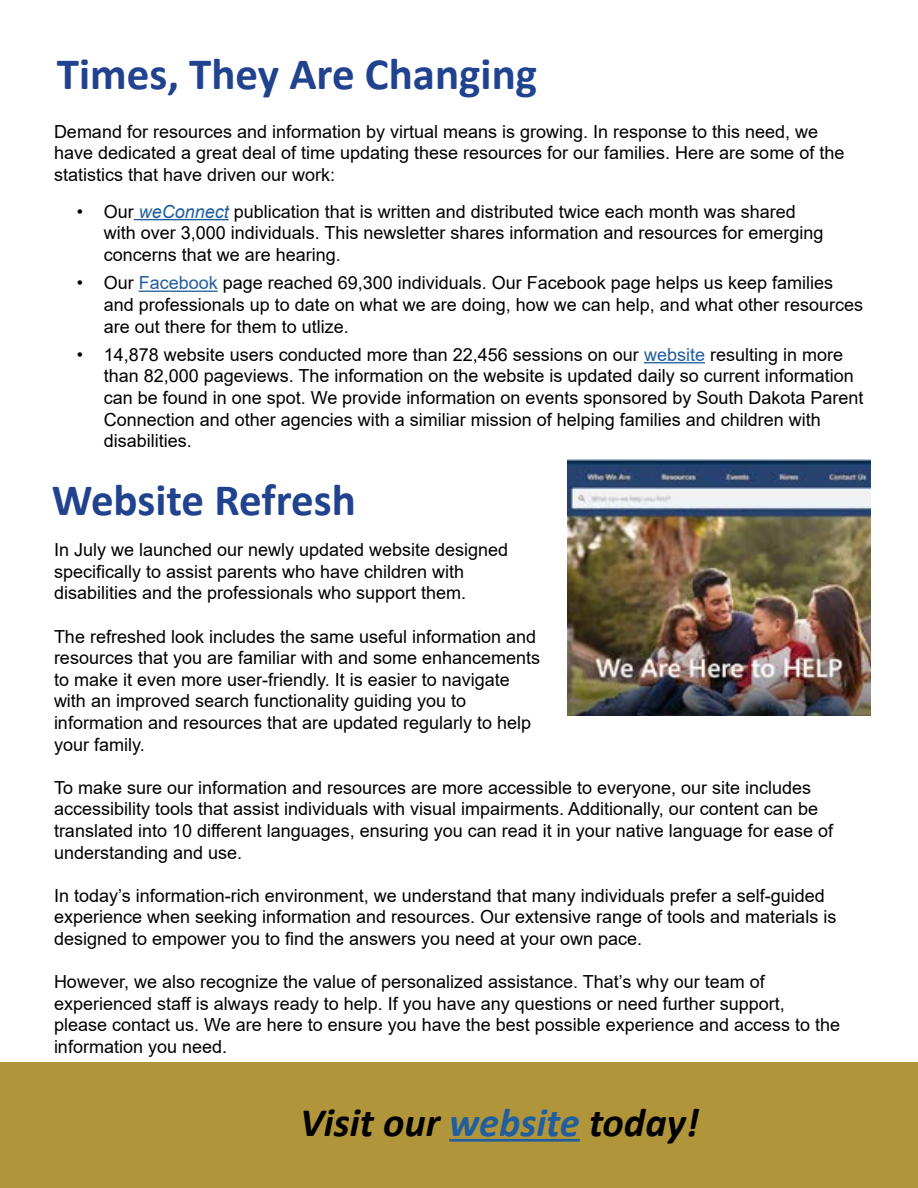
<style>
.page{position:relative;width:918px;height:1188px;background:#fff}
.page>*{position:absolute;margin:0;border:0;box-sizing:border-box;transform-origin:0 0}
.t1{font:700 45px "Calibri";color:#21428e}
.t2{font:italic 700 40.5px "Calibri";color:#000}
.t3{font:18px/21.6px "Arial";color:#000}
.s1{font-style:italic;color:#215e9e}
.s2{color:#215e9e}
</style>
<div class="page">
<hr style="left:134px;top:219px;width:95px;height:1px;background:#215e9e">
<hr style="left:139px;top:291px;width:79px;height:1px;background:#215e9e">
<hr style="left:644px;top:362px;width:61px;height:1px;background:#215e9e">
<img style="left:567px;top:459px;width:304px;height:257px">
<div style="left:0;top:1062px;width:918px;height:126px;background:#b1953a"></div>
<hr style="left:449px;top:1139px;width:131px;height:3px;background:#215e9e">
<h1 class="t1" style="left:57px;top:42px;width:482px">Times, They Are Changing</h1>
<p class="t3" style="left:54px;top:120px;width:792px">Demand for resources and information by virtual means is growing. In response to this need, we have dedicated a great deal of time updating these resources for our families. Here are some of the statistics that have driven our work:</p>
<p class="t3" style="left:104px;top:201px;width:721px;text-indent:-27px">• Our <span class="s1">weConnect</span> publication that is written and distributed twice each month was shared with over 3,000 individuals. This newsletter shares information and resources for emerging concerns that we are hearing.</p>
<p class="t3" style="left:104px;top:272px;width:761px;text-indent:-27px">• Our <span class="s2">Facebook</span> page reached 69,300 individuals. Our Facebook page helps us keep families and professionals up to date on what we are doing, how we can help, and what other resources are out there for them to utlize.</p>
<p class="t3" style="left:104px;top:344px;width:761px;text-indent:-27px">• 14,878 website users conducted more than 22,456 sessions on our <span class="s2">website</span> resulting in more than 82,000 pageviews. The information on the website is updated daily so current information can be found in one spot. We provide information on events sponsored by South Dakota Parent Connection and other agencies with a similiar mission of helping families and children with disabilities.</p>
<h1 class="t1" style="left:52px;top:469px;width:306px">Website Refresh</h1>
<p class="t3" style="left:54px;top:539px;width:456px">In July we launched our newly updated website designed specifically to assist parents who have children with disabilities and the professionals who support them.</p>
<p class="t3" style="left:54px;top:625px;width:488px">The refreshed look includes the same useful information and resources that you are familiar with and some enhancements to make it even more user-friendly. It is easier to navigate with an improved search functionality guiding you to information and resources that are updated regularly to help your family.</p>
<p class="t3" style="left:54px;top:777px;width:781px">To make sure our information and resources are more accessible to everyone, our site includes accessibility tools that assist individuals with visual impairments. Additionally, our content can be translated into 10 different languages, ensuring you can read it in your native language for ease of understanding and use.</p>
<p class="t3" style="left:54px;top:885px;width:784px">In today’s information-rich environment, we understand that many individuals prefer a self-guided experience when seeking information and resources. Our extensive range of tools and materials is designed to empower you to find the answers you need at your own pace.</p>
<p class="t3" style="left:54px;top:971px;width:788px">However, we also recognize the value of personalized assistance. That’s why our team of experienced staff is always ready to help. If you have any questions or need further support, please contact us. We are here to ensure you have the best possible experience and access to the information you need.</p>
<h2 class="t2" style="left:300px;top:1094px;width:400px">Visit our <span class="s2">website</span> today!</h2>
</div>
